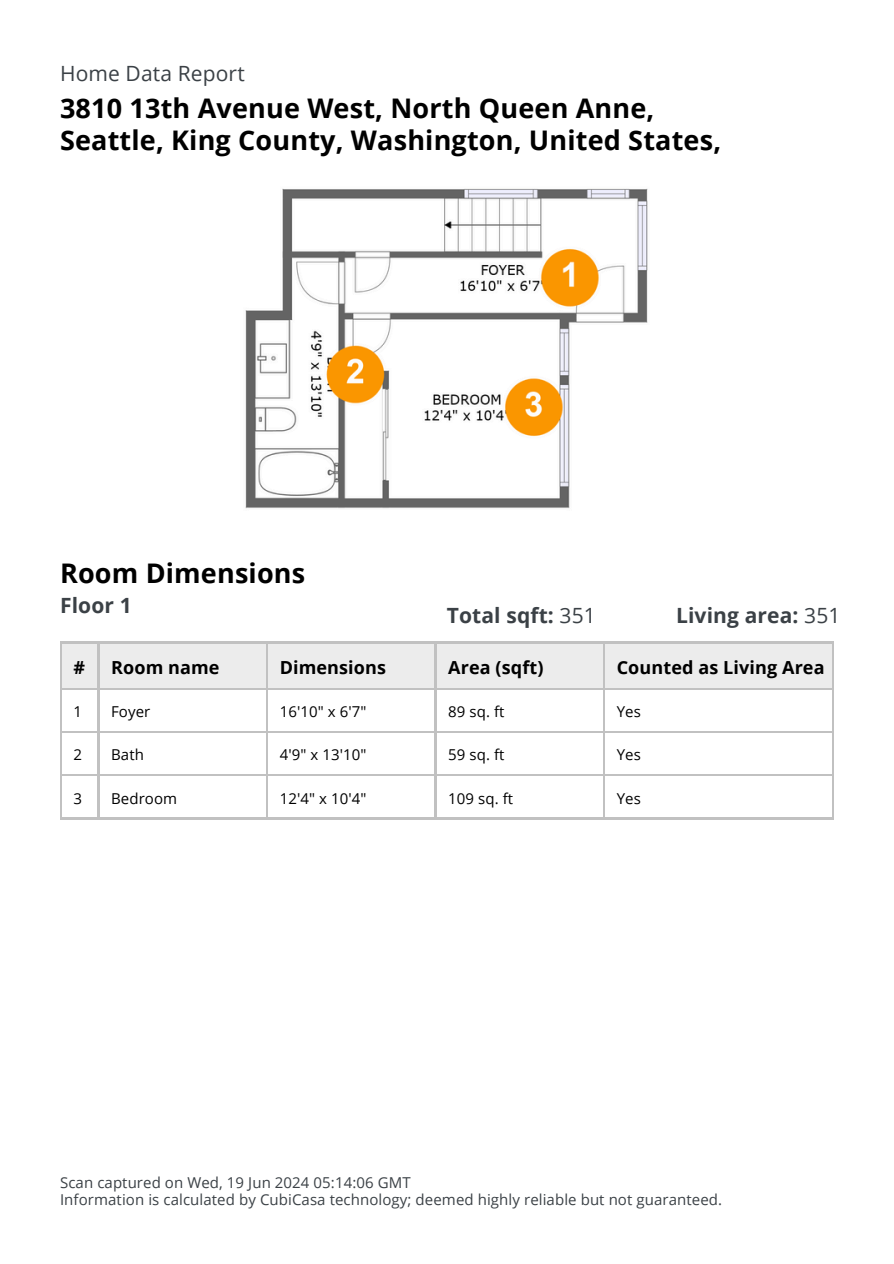
<style>
.page{position:relative;width:894px;height:1264px;background:#fff}
.page>*{position:absolute;margin:0;border:0;box-sizing:border-box;transform-origin:0 0}
.t1{font:700 27px/31.5px "Open Sans";letter-spacing:.005em;color:#000}
.t2{font:700 21px "Open Sans";letter-spacing:.005em;color:#3b4146}
.t3{font:21px "Open Sans";letter-spacing:.005em;color:#3b4146}
.t4{font:700 18px "Open Sans";letter-spacing:.005em;color:#000}
.t5{font:15px/16.8px "Open Sans";letter-spacing:.005em;color:#3b4146}
.t6{font:15px "Open Sans";letter-spacing:.005em;color:#000}
.s1{font-weight:400}
</style>
<div class="page">
<img style="left:245px;top:188px;width:403px;height:321px">
<div style="left:603px;top:642px;width:229px;height:47px;background:#ececec"></div>
<div style="left:435px;top:642px;width:168px;height:47px;background:#ececec"></div>
<div style="left:267px;top:642px;width:168px;height:47px;background:#ececec"></div>
<div style="left:98px;top:642px;width:169px;height:47px;background:#ececec"></div>
<div style="left:61px;top:642px;width:37px;height:47px;background:#ececec"></div>
<hr style="left:60px;top:641px;width:38px;height:2px;background:#c1c1c1">
<hr style="left:98px;top:641px;width:168px;height:2px;background:#c1c1c1">
<hr style="left:266px;top:641px;width:168px;height:2px;background:#c1c1c1">
<hr style="left:434px;top:641px;width:169px;height:2px;background:#c1c1c1">
<hr style="left:603px;top:641px;width:228px;height:2px;background:#c1c1c1">
<hr style="left:60px;top:641px;width:2px;height:48px;background:#c1c1c1">
<hr style="left:98px;top:641px;width:1px;height:48px;background:#c1c1c1">
<hr style="left:266px;top:641px;width:1px;height:48px;background:#c1c1c1">
<hr style="left:434px;top:641px;width:2px;height:48px;background:#c1c1c1">
<hr style="left:603px;top:641px;width:1px;height:48px;background:#c1c1c1">
<hr style="left:831px;top:641px;width:2px;height:48px;background:#c1c1c1">
<hr style="left:60px;top:688px;width:38px;height:1px;background:#c1c1c1">
<hr style="left:98px;top:688px;width:168px;height:1px;background:#c1c1c1">
<hr style="left:266px;top:688px;width:168px;height:1px;background:#c1c1c1">
<hr style="left:434px;top:688px;width:169px;height:1px;background:#c1c1c1">
<hr style="left:603px;top:688px;width:228px;height:1px;background:#c1c1c1">
<hr style="left:60px;top:688px;width:2px;height:45px;background:#c1c1c1">
<hr style="left:98px;top:688px;width:1px;height:45px;background:#c1c1c1">
<hr style="left:266px;top:688px;width:1px;height:45px;background:#c1c1c1">
<hr style="left:434px;top:688px;width:2px;height:45px;background:#c1c1c1">
<hr style="left:603px;top:688px;width:1px;height:45px;background:#c1c1c1">
<hr style="left:831px;top:688px;width:2px;height:45px;background:#c1c1c1">
<hr style="left:60px;top:731px;width:38px;height:2px;background:#c1c1c1">
<hr style="left:98px;top:731px;width:168px;height:2px;background:#c1c1c1">
<hr style="left:266px;top:731px;width:168px;height:2px;background:#c1c1c1">
<hr style="left:434px;top:731px;width:169px;height:2px;background:#c1c1c1">
<hr style="left:603px;top:731px;width:228px;height:2px;background:#c1c1c1">
<hr style="left:60px;top:731px;width:2px;height:45px;background:#c1c1c1">
<hr style="left:98px;top:731px;width:1px;height:45px;background:#c1c1c1">
<hr style="left:266px;top:731px;width:1px;height:45px;background:#c1c1c1">
<hr style="left:434px;top:731px;width:2px;height:45px;background:#c1c1c1">
<hr style="left:603px;top:731px;width:1px;height:45px;background:#c1c1c1">
<hr style="left:831px;top:731px;width:2px;height:45px;background:#c1c1c1">
<hr style="left:60px;top:774px;width:38px;height:2px;background:#c1c1c1">
<hr style="left:98px;top:774px;width:168px;height:2px;background:#c1c1c1">
<hr style="left:266px;top:774px;width:168px;height:2px;background:#c1c1c1">
<hr style="left:434px;top:774px;width:169px;height:2px;background:#c1c1c1">
<hr style="left:603px;top:774px;width:228px;height:2px;background:#c1c1c1">
<hr style="left:60px;top:774px;width:2px;height:45px;background:#c1c1c1">
<hr style="left:98px;top:774px;width:1px;height:45px;background:#c1c1c1">
<hr style="left:266px;top:774px;width:1px;height:45px;background:#c1c1c1">
<hr style="left:434px;top:774px;width:2px;height:45px;background:#c1c1c1">
<hr style="left:603px;top:774px;width:1px;height:45px;background:#c1c1c1">
<hr style="left:831px;top:774px;width:2px;height:45px;background:#c1c1c1">
<hr style="left:60px;top:817px;width:38px;height:2px;background:#c1c1c1">
<hr style="left:98px;top:817px;width:168px;height:2px;background:#c1c1c1">
<hr style="left:266px;top:817px;width:168px;height:2px;background:#c1c1c1">
<hr style="left:434px;top:817px;width:169px;height:2px;background:#c1c1c1">
<hr style="left:603px;top:817px;width:228px;height:2px;background:#c1c1c1">
<h1 class="t3" style="left:60px;top:59px;width:186px">Home Data Report</h1>
<p class="t1" style="left:60px;top:92px;width:662px">3810 13th Avenue West, North Queen Anne,<br>Seattle, King County, Washington, United States,</p>
<h1 class="t1" style="left:60px;top:557px;width:247px">Room Dimensions</h1>
<h1 class="t2" style="left:60px;top:591px;width:73px">Floor 1</h1>
<h2 class="t2" style="left:446px;top:600px;width:150px">Total sqft: <span class="s1">351</span></h2>
<h2 class="t2" style="left:676px;top:600px;width:166px">Living area: <span class="s1">351</span></h2>
<p class="t4" style="left:73px;top:654px;width:13px">#</p>
<h3 class="t4" style="left:111px;top:654px;width:110px">Room name</h3>
<h3 class="t4" style="left:279px;top:654px;width:108px">Dimensions</h3>
<h3 class="t4" style="left:448px;top:654px;width:97px">Area (sqft)</h3>
<h3 class="t4" style="left:616px;top:654px;width:209px">Counted as Living Area</h3>
<p class="t6" style="left:73px;top:701px;width:10px">1</p>
<p class="t6" style="left:73px;top:744px;width:10px">2</p>
<p class="t6" style="left:73px;top:787px;width:10px">3</p>
<p class="t6" style="left:111px;top:701px;width:41px">Foyer</p>
<p class="t6" style="left:111px;top:744px;width:34px">Bath</p>
<p class="t6" style="left:279px;top:701px;width:88px">16'10" x 6'7"</p>
<p class="t6" style="left:279px;top:744px;width:88px">4'9" x 13'10"</p>
<p class="t6" style="left:111px;top:787px;width:68px">Bedroom</p>
<p class="t6" style="left:279px;top:787px;width:88px">12'4" x 10'4"</p>
<p class="t6" style="left:448px;top:701px;width:58px">89 sq. ft</p>
<p class="t6" style="left:448px;top:744px;width:58px">59 sq. ft</p>
<p class="t6" style="left:448px;top:787px;width:67px">109 sq. ft</p>
<p class="t6" style="left:616px;top:701px;width:26px">Yes</p>
<p class="t6" style="left:616px;top:744px;width:26px">Yes</p>
<p class="t6" style="left:616px;top:787px;width:26px">Yes</p>
<p class="t5" style="left:60px;top:1174px;width:663px">Scan captured on Wed, 19 Jun 2024 05:14:06 GMT<br>Information is calculated by CubiCasa technology; deemed highly reliable but not guaranteed.</p>
</div>
